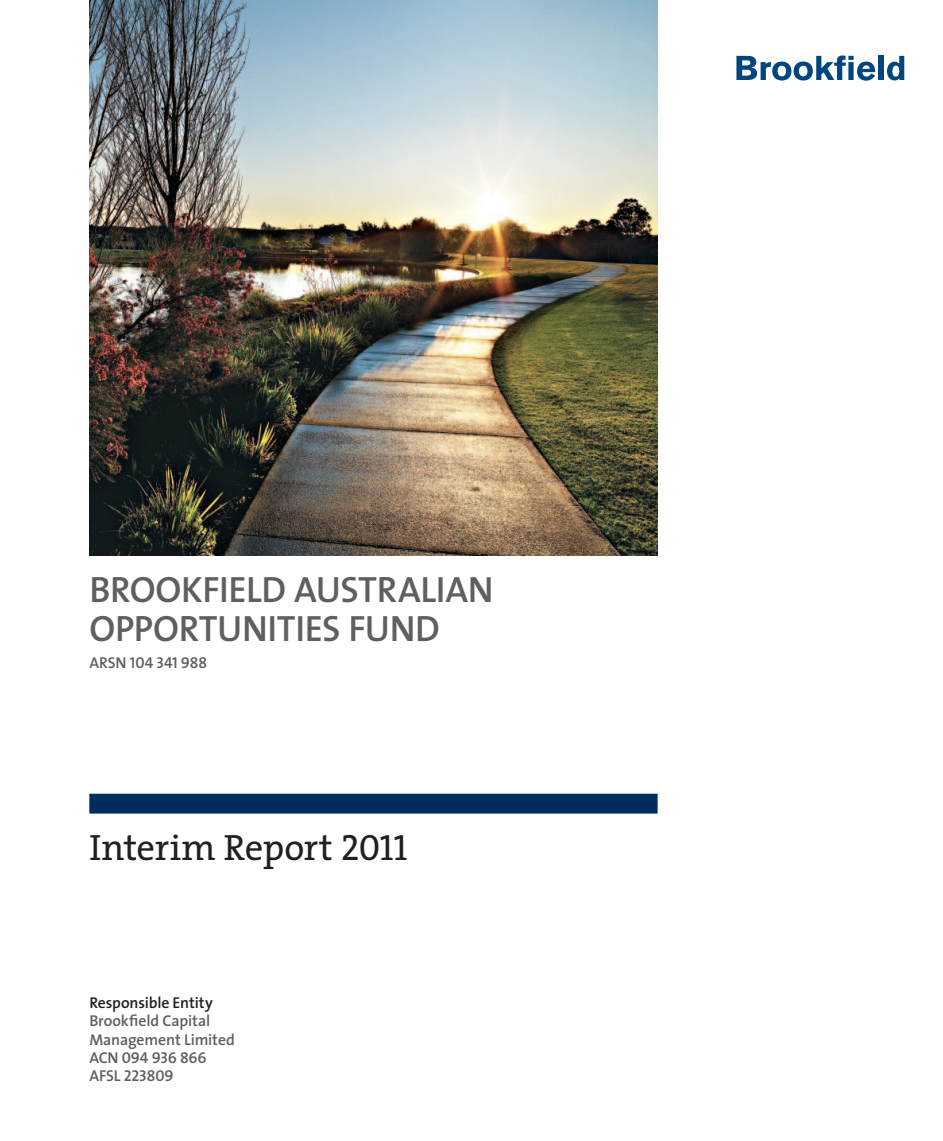
<style>
.page{position:relative;width:943px;height:1141px;background:#fff}
.page>*{position:absolute;margin:0;border:0;box-sizing:border-box;transform-origin:0 0}
.t1{font:600 36.75px/38.5px "The Sans";letter-spacing:-.01em;color:#5f5f62}
.t2{font:36.75px "The Serif";letter-spacing:-.01em;color:#231f20}
.t3{font:15.75px/18.4px "The Sans Semi Bold Caps";letter-spacing:-.01em;color:#5f5f62}
.t4{font:600 15.75px/18.4px "The Sans";letter-spacing:-.005em;color:#5f5f62}
.t5{font:600 15.75px "The Sans";letter-spacing:-.01em;color:#231f20}
.s1{font-family:"The Sans";font-weight:600}
.s2{font-family:"The Serif Caps"}
</style>
<div class="page">
<img style="left:89px;top:0;width:568px;height:556px">
<svg style="left:736px;top:56px;width:139px;height:25px"></svg>
<div style="left:878px;top:56px;width:5px;height:24px;background:#00467e"></div>
<svg style="left:887px;top:56px;width:17px;height:24px"></svg>
<div style="left:89px;top:794px;width:568px;height:20px;background:#002c62"></div>
<p class="t1" style="left:89px;top:569px;width:380px">Brookfield Australian<br>Opportun ities Fun d</p>
<p class="t3" style="left:89px;top:653px;width:119px"><span class="s1">ARSN</span> 104 341 988</p>
<p class="t2" style="left:89px;top:817px;width:320px">Interim Report <span class="s2">2011</span></p>
<p class="t5" style="left:89px;top:989px;width:125px">Responsible Entity</p>
<p class="t4" style="left:89px;top:1011px;width:147px">Brookfield Capital<br>Management Limited</p>
<p class="t3" style="left:89px;top:1048px;width:119px"><span class="s1">ACN</span> 094 936 866<br><span class="s1">AFSL</span> 223809</p>
</div>
